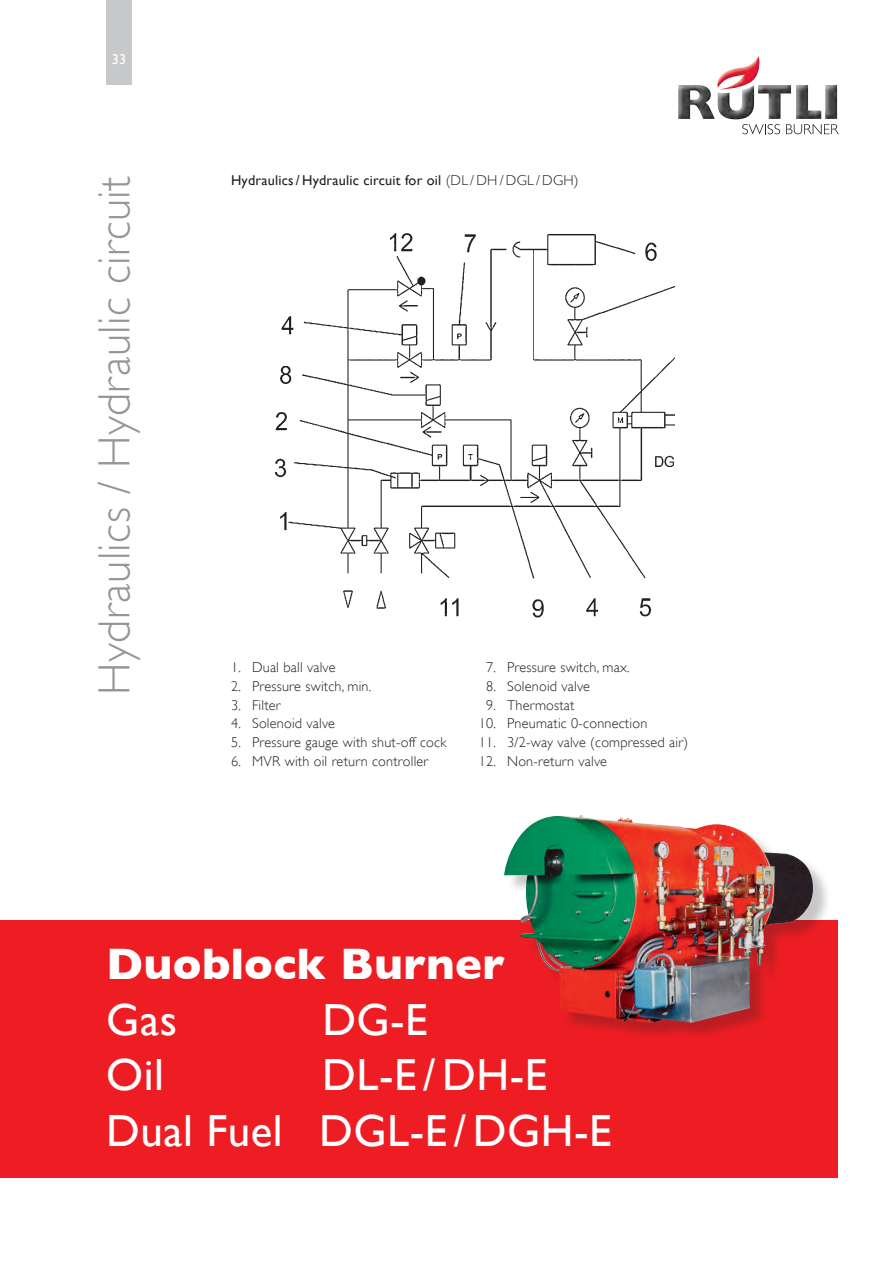
<style>
.page{position:relative;width:893px;height:1263px;background:#fff}
.page>*{position:absolute;margin:0;border:0;box-sizing:border-box;transform-origin:0 0}
.t1{font:45px/55.5px "Gill Sans";letter-spacing:.01em;color:#fff}
.t2{font:300 45px "Gill Sans";letter-spacing:.01em;color:#939598}
.t3{font:700 45px "Gill Sans";letter-spacing:.01em;color:#fff}
.t4{font:300 14.25px "Gill Sans";letter-spacing:.015em;color:#231f20}
.t5{font:14.25px "Gill Sans";letter-spacing:.015em;color:#231f20}
.t6{font:14.25px "Gill Sans";color:#fff}
.s1{font-weight:300}
</style>
<div class="page">
<div style="left:106px;top:0;width:26px;height:85px;background:#c7c8ca"></div>
<svg style="left:742px;top:124px;width:38px;height:10px"></svg>
<svg style="left:786px;top:124px;width:53px;height:10px"></svg>
<img style="left:678px;top:56px;width:159px;height:63px">
<div style="left:0;top:921px;width:838px;height:257px;background:#ee1d23"></div>
<img style="left:275px;top:233px;width:399px;height:385px">
<div style="left:507px;top:818px;width:325px;height:223px;background:#231f20;opacity:.25"></div>
<img style="left:504px;top:815px;width:311px;height:209px">
<p class="t6" style="left:112px;top:51px;width:16px">33</p>
<h1 class="t2" style="left:89px;top:695px;width:521px;rotate:-90deg">Hydraulics / Hydraulic circuit</h1>
<p class="t5" style="left:231px;top:171px;width:349px">Hydraulics/ Hydraulic circuit for oil <span class="s1">(DL / DH / DGL / DGH)</span></p>
<p class="t4" style="left:231px;top:659px;width:106px">1. Dual ball valve</p>
<p class="t4" style="left:486px;top:659px;width:145px">7. Pressure switch, max.</p>
<p class="t4" style="left:231px;top:678px;width:142px">2. Pressure switch, min.</p>
<p class="t4" style="left:486px;top:678px;width:105px">8. Solenoid valve</p>
<p class="t4" style="left:231px;top:697px;width:51px">3. Filter</p>
<p class="t4" style="left:486px;top:697px;width:90px">9. Thermostat</p>
<p class="t4" style="left:231px;top:715px;width:105px">4. Solenoid valve</p>
<p class="t4" style="left:479px;top:715px;width:170px">10. Pneumatic 0-connection</p>
<p class="t4" style="left:231px;top:734px;width:217px">5. Pressure gauge with shut-off cock</p>
<p class="t4" style="left:479px;top:734px;width:211px">11. 3/2-way valve (compressed air)</p>
<p class="t4" style="left:231px;top:753px;width:199px">6. MVR with oil return controller</p>
<p class="t4" style="left:479px;top:753px;width:130px">12. Non-return valve</p>
<h1 class="t3" style="left:106px;top:938px;width:400px">Duoblock Burner</h1>
<h1 class="t1" style="left:106px;top:991px;width:72px">Gas</h1>
<h1 class="t1" style="left:322px;top:991px;width:107px">DG-E</h1>
<h1 class="t1" style="left:106px;top:1047px;width:59px">Oil</h1>
<h1 class="t1" style="left:106px;top:1047px;width:507px;text-indent:216px">DL-E /DH-E<br>Dual Fuel DGL-E /DGH-E</h1>
</div>
